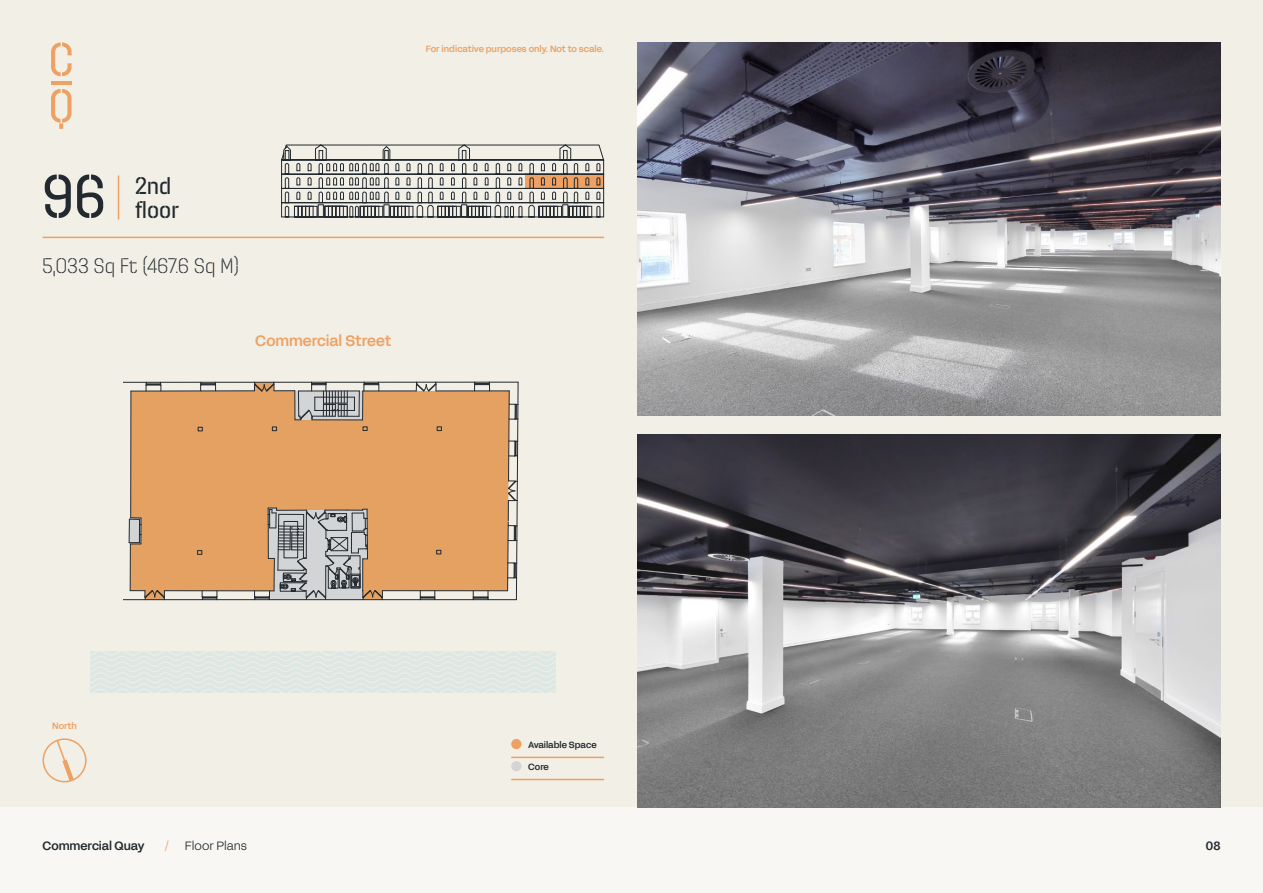
<style>
.page{position:relative;width:1263px;height:893px;background:#f2efe6}
.page>*{position:absolute;margin:0;border:0;box-sizing:border-box;transform-origin:0 0}
.t1{font:60px "Dezen Stencil 02";color:#22292f}
.t2{font:24px/24px "Dezen Stencil 02";letter-spacing:.025em;color:#22292f}
.t3{font:21px "Dezen Stencil 02 Condensed 4";letter-spacing:.025em;color:#22292f}
.t4{font:500 15px "FFF Acid Grotesk";letter-spacing:-.005em;color:#eea162}
.t5{font:500 12px "FFF Acid Grotesk";color:#22292f}
.t6{font:300 12px "FFF Acid Grotesk";letter-spacing:-.005em;color:#22292f}
.t7{font:300 12px "FFF Acid Grotesk";color:#eea162}
.t8{font:500 9px "FFF Acid Grotesk";color:#eea162}
.t9{font:500 9px "FFF Acid Grotesk";color:#22292f}
</style>
<div class="page">
<div style="left:0;top:808px;width:1263px;height:85px;background:#f8f7f3"></div>
<hr style="left:51px;top:81px;width:21px;height:4px;background:#eea162">
<svg style="left:51px;top:89px;width:21px;height:40px"></svg>
<svg style="left:51px;top:43px;width:21px;height:33px"></svg>
<hr style="left:118px;top:175px;width:1px;height:45px;background:#eea162">
<hr style="left:42px;top:237px;width:562px;height:1px;background:#eea162">
<svg style="left:90px;top:381px;width:466px;height:312px"></svg>
<svg style="left:281px;top:144px;width:324px;height:74px"></svg>
<hr style="left:511px;top:757px;width:93px;height:1px;background:#eea162">
<hr style="left:511px;top:779px;width:93px;height:1px;background:#eea162">
<div style="left:511px;top:739px;width:10px;height:10px;background:#eea162;border-radius:50%"></div>
<div style="left:511px;top:761px;width:10px;height:10px;background:#d3d4d5;border-radius:50%"></div>
<img style="left:638px;top:434px;width:582px;height:374px">
<img style="left:638px;top:43px;width:582px;height:372px">
<div style="left:43px;top:738px;width:44px;height:44px;border:2px solid #eea162;border-radius:50%"></div>
<svg style="left:55px;top:738px;width:23px;height:45px"></svg>
<p class="t8" style="left:426px;top:43px;width:180px">For indicative purposes only. Not to scale.</p>
<h1 class="t1" style="left:43px;top:163px;width:64px">96</h1>
<h2 class="t2" style="left:136px;top:174px;width:45px">2nd floor</h2>
<h3 class="t3" style="left:42px;top:254px;width:198px">5,033 Sq Ft (467.6 Sq M)</h3>
<h3 class="t4" style="left:255px;top:331px;width:137px">Commercial Street</h3>
<p class="t8" style="left:52px;top:720px;width:26px">North</p>
<p class="t9" style="left:528px;top:739px;width:70px">Available Space</p>
<p class="t9" style="left:528px;top:761px;width:22px">Core</p>
<h3 class="t5" style="left:43px;top:838px;width:104px">Commercial Quay</h3>
<h3 class="t7" style="left:165px;top:838px;width:6px">/</h3>
<h3 class="t6" style="left:185px;top:838px;width:64px">Floor Plans</h3>
<h3 class="t5" style="left:1206px;top:838px;width:16px">08</h3>
</div>
